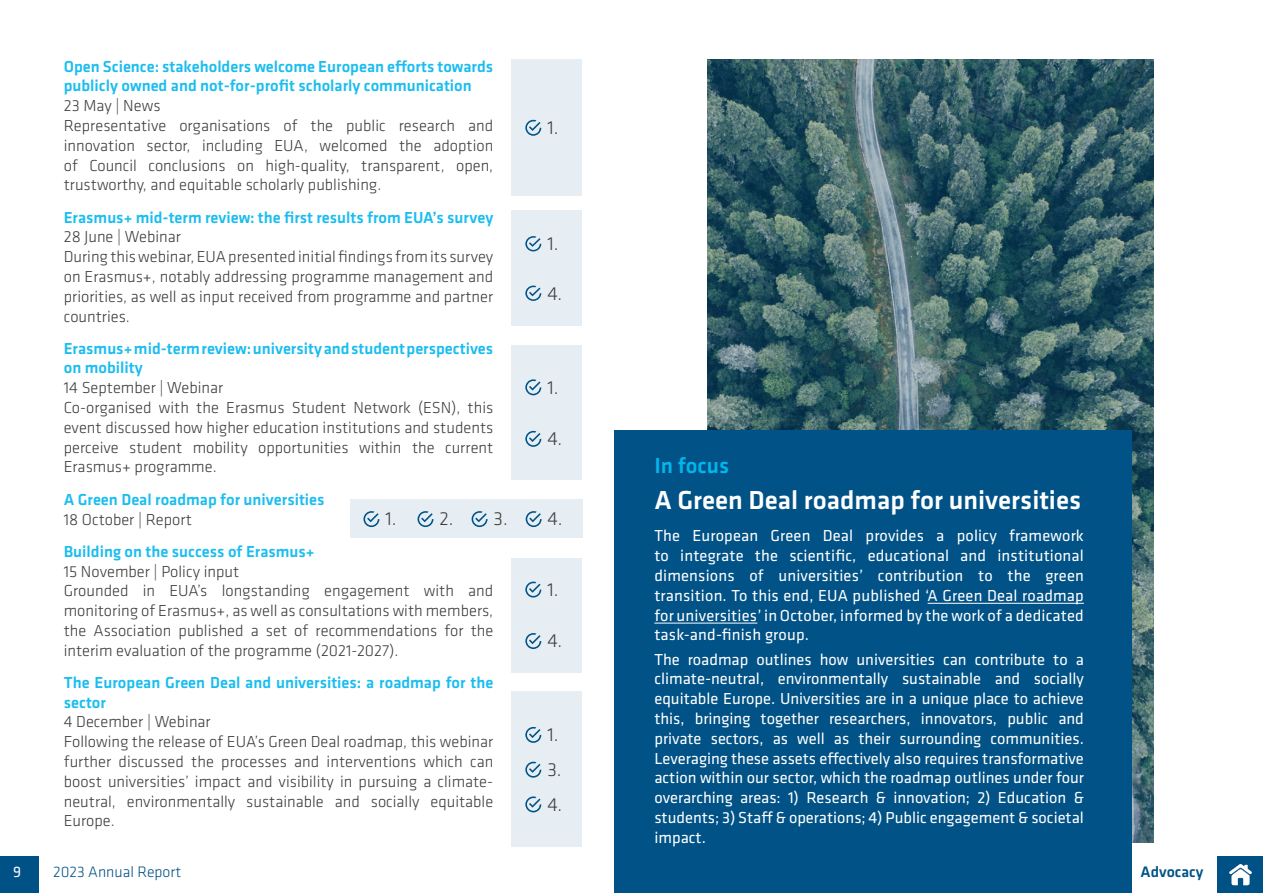
<style>
.page{position:relative;width:1263px;height:893px;background:#fff}
.page>*{position:absolute;margin:0;border:0;box-sizing:border-box;transform-origin:0 0}
.t1{font:500 27px "Klavika Basic";color:#fff}
.t2{font:500 22.5px "Klavika Basic";color:#00b6ed}
.t3{font:300 19.5px "Klavika Basic";color:#3c3c3b}
.t4{font:300 16.5px/19.8px "Klavika Basic";color:#3c3c3b}
.t5{font:16.5px/19.8px "Klavika Basic";color:#fff;text-align:justify}
.t6{font:500 16.5px/19.5px "Klavika Basic";color:#1abdef}
.t7{font:300 15.75px "Klavika Basic";color:#005386}
.t8{font:500 15.75px "Klavika Basic";color:#005386}
.t9{font:15.75px "Klavika Basic";color:#fff}
</style>
<div class="page">
<div style="left:1217px;top:856px;width:46px;height:37px;background:#005286"></div>
<div style="left:0;top:856px;width:39px;height:37px;background:#005286"></div>
<img style="left:1229px;top:863px;width:23px;height:23px">
<img style="left:707px;top:60px;width:447px;height:782px">
<div style="left:512px;top:211px;width:70px;height:115px;background:#e6eef3"></div>
<div style="left:512px;top:60px;width:70px;height:136px;background:#e6eef3"></div>
<div style="left:512px;top:345px;width:70px;height:135px;background:#e6eef3"></div>
<div style="left:614px;top:430px;width:517px;height:463px;background:#005287"></div>
<hr style="left:928px;top:603px;width:156px;height:1px;background:#fff">
<hr style="left:654px;top:623px;width:103px;height:1px;background:#fff">
<svg style="left:525px;top:120px;width:16px;height:16px"></svg>
<svg style="left:525px;top:379px;width:16px;height:16px"></svg>
<svg style="left:525px;top:431px;width:16px;height:16px"></svg>
<svg style="left:525px;top:236px;width:16px;height:15px"></svg>
<svg style="left:525px;top:286px;width:16px;height:15px"></svg>
<div style="left:512px;top:558px;width:70px;height:114px;background:#e6eef3"></div>
<div style="left:512px;top:692px;width:70px;height:155px;background:#e6eef3"></div>
<svg style="left:525px;top:582px;width:16px;height:15px"></svg>
<svg style="left:525px;top:633px;width:16px;height:16px"></svg>
<div style="left:350px;top:500px;width:232px;height:38px;background:#e6eef3"></div>
<svg style="left:417px;top:511px;width:16px;height:16px"></svg>
<svg style="left:363px;top:511px;width:16px;height:16px"></svg>
<svg style="left:526px;top:511px;width:16px;height:16px"></svg>
<svg style="left:472px;top:511px;width:15px;height:16px"></svg>
<svg style="left:525px;top:727px;width:16px;height:16px"></svg>
<svg style="left:525px;top:796px;width:16px;height:16px"></svg>
<svg style="left:525px;top:762px;width:16px;height:16px"></svg>
<p class="t6" style="left:64px;top:56px;width:431px">Open Science: stakeholders welcome European efforts towards publicly owned and not-for-profit scholarly communication</p>
<p class="t4" style="left:64px;top:96px;width:431px">23 May | News<br>Representative organisations of the public research and innovation sector, including EUA, welcomed the adoption of Council conclusions on high-quality, transparent, open, trustworthy, and equitable scholarly publishing.</p>
<p class="t6" style="left:64px;top:207px;width:431px">Erasmus+ mid-term review: the first results from EUA’s survey</p>
<p class="t4" style="left:64px;top:227px;width:431px">28 June | Webinar<br>During this webinar, EUA presented initial findings from its survey on Erasmus+, notably addressing programme management and priorities, as well as input received from programme and partner countries.</p>
<p class="t6" style="left:64px;top:338px;width:431px">Erasmus+ mid-term review: university and student perspectives on mobility</p>
<p class="t4" style="left:64px;top:378px;width:431px">14 September | Webinar<br>Co-organised with the Erasmus Student Network (ESN), this event discussed how higher education institutions and students perceive student mobility opportunities within the current Erasmus+ programme.</p>
<p class="t6" style="left:64px;top:489px;width:262px">A Green Deal roadmap for universities</p>
<p class="t4" style="left:64px;top:509px;width:130px">18 October | Report</p>
<p class="t6" style="left:64px;top:541px;width:252px">Building on the success of Erasmus+</p>
<p class="t4" style="left:64px;top:561px;width:431px">15 November | Policy input<br>Grounded in EUA’s longstanding engagement with and monitoring of Erasmus+, as well as consultations with members, the Association published a set of recommendations for the interim evaluation of the programme (2021-2027).</p>
<p class="t6" style="left:64px;top:672px;width:431px">The European Green Deal and universities: a roadmap for the sector</p>
<p class="t4" style="left:64px;top:712px;width:431px">4 December | Webinar<br>Following the release of EUA’s Green Deal roadmap, this webinar further discussed the processes and interventions which can boost universities’ impact and visibility in pursuing a climate&shy;neutral, environmentally sustainable and socially equitable Europe.</p>
<p class="t3" style="left:547px;top:116px;width:13px">1.</p>
<p class="t3" style="left:547px;top:232px;width:13px">1.</p>
<p class="t3" style="left:547px;top:282px;width:16px">4.</p>
<p class="t3" style="left:547px;top:375px;width:13px">1.</p>
<p class="t3" style="left:547px;top:427px;width:16px">4.</p>
<p class="t3" style="left:385px;top:507px;width:70px">1. 2.</p>
<p class="t3" style="left:494px;top:507px;width:71px">3. 4.</p>
<p class="t3" style="left:547px;top:578px;width:13px">1.</p>
<p class="t3" style="left:547px;top:629px;width:16px">4.</p>
<p class="t3" style="left:547px;top:723px;width:13px">1.</p>
<p class="t3" style="left:547px;top:758px;width:16px">3.</p>
<p class="t3" style="left:547px;top:792px;width:16px">4.</p>
<h2 class="t2" style="left:654px;top:450px;width:76px">In focus</h2>
<h1 class="t1" style="left:654px;top:482px;width:428px">A Green Deal roadmap for universities</h1>
<p class="t5" style="left:654px;top:526px;width:431px">The European Green Deal provides a policy framework to integrate the scientific, educational and institutional dimensions of universities’ contribution to the green transition. To this end, EUA published ‘A Green Deal roadmap for universities’ in October, informed by the work of a dedicated task-and-finish group.</p>
<p class="t5" style="left:654px;top:649px;width:431px">The roadmap outlines how universities can contribute to a climate-neutral, environmentally sustainable and socially equitable Europe. Universities are in a unique place to achieve this, bringing together researchers, innovators, public and private sectors, as well as their surrounding communities.<br>Leveraging these assets effectively also requires transformative action within our sector, which the roadmap outlines under four overarching areas: 1) Research &amp; innovation; 2) Education &amp; students; 3) Staff &amp; operations; 4) Public engagement &amp; societal impact.</p>
<p class="t9" style="left:13px;top:862px;width:10px">9</p>
<p class="t7" style="left:53px;top:862px;width:130px">2023 Annual Report</p>
<p class="t8" style="left:1140px;top:861px;width:64px">Advocacy</p>
</div>
